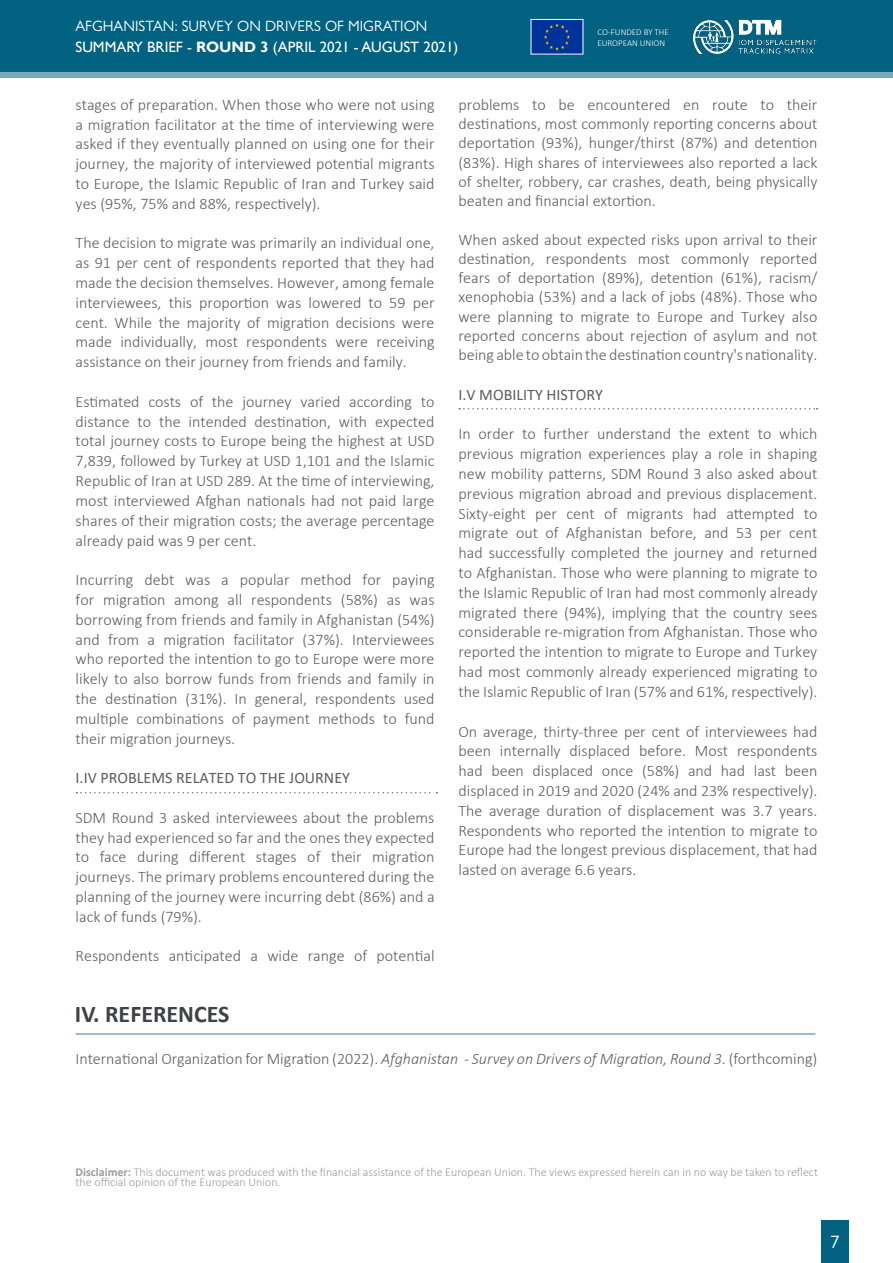
<style>
.page{position:relative;width:893px;height:1263px;background:#fff}
.page>*{position:absolute;margin:0;border:0;box-sizing:border-box;transform-origin:0 0}
.t1{font:700 24px "Calibri";color:#414243}
.t2{font:18px "Gill Sans Nova";color:#fff}
.intro{font:300 16.05px/19.8px "Calibri";color:#5d5d60;text-align:justify}
.intro-2{font:16.05px "Calibri";color:#5d5d60}
.t3{font:15px "Gill Sans";color:#fff}
.t4{font:15px "Gill Sans Nova";color:#fff}
.t5{font:300 12px/10.5px "Calibri";color:#999b9e}
.t6{font:300 9px/10.8px "Calibri";color:#fff}
.s1{font-weight:700}
.s2{font-style:italic}
</style>
<div class="page">
<div style="left:0;top:0;width:893px;height:72px;background:#006180"></div>
<div style="left:0;top:72px;width:893px;height:6px;background:#77a9be"></div>
<div style="left:821px;top:1220px;width:28px;height:43px;background:#006180"></div>
<img style="left:692px;top:20px;width:125px;height:34px">
<img style="left:533px;top:21px;width:48px;height:31px">
<div style="left:531px;top:19px;width:52px;height:35px;border:1px solid #fff"></div>
<svg style="left:76px;top:792px;width:361px;height:1px"></svg>
<svg style="left:459px;top:408px;width:359px;height:1px"></svg>
<hr style="left:76px;top:1033px;width:739px;height:2px;background:#77a9be">
<p class="t4" style="left:75px;top:16px;width:353px">AFGHANISTAN: SURVEY ON DRIVERS OF MIGRATION</p>
<p class="t3" style="left:75px;top:38px;width:384px">SUMMARY BRIEF - <span class="s1">ROUND 3</span> (APRIL 2021 - AUGUST 2021)</p>
<p class="t6" style="left:597px;top:26px;width:73px">CO-FUNDED BY THE<br>EUROPEAN UNION</p>
<p class="intro" style="left:76px;top:94px;width:360px">stages of preparation. When those who were not using a migration facilitator at the time of interviewing were asked if they eventually planned on using one for their journey, the majority of interviewed potential migrants to Europe, the Islamic Republic of Iran and Turkey said yes (95%, 75% and 88%, respectively).</p>
<p class="intro" style="left:76px;top:233px;width:360px">The decision to migrate was primarily an individual one, as 91 per cent of respondents reported that they had made the decision themselves. However, among female interviewees, this proportion was lowered to 59 per cent. While the majority of migration decisions were made individually, most respondents were receiving assistance on their journey from friends and family.</p>
<p class="intro" style="left:76px;top:391px;width:360px">Estimated costs of the journey varied according to distance to the intended destination, with expected total journey costs to Europe being the highest at USD 7,839, followed by Turkey at USD 1,101 and the Islamic Republic of Iran at USD 289. At the time of interviewing, most interviewed Afghan nationals had not paid large shares of their migration costs; the average percentage already paid was 9 per cent.</p>
<p class="intro" style="left:76px;top:570px;width:360px">Incurring debt was a popular method for paying for migration among all respondents (58%) as was borrowing from friends and family in Afghanistan (54%) and from a migration facilitator (37%). Interviewees who reported the intention to go to Europe were more likely to also borrow funds from friends and family in the destination (31%). In general, respondents used multiple combinations of payment methods to fund their migration journeys.</p>
<p class="intro-2" style="left:76px;top:767px;width:276px">I.IV PROBLEMS RELATED TO THE JOURNEY</p>
<p class="intro" style="left:76px;top:807px;width:360px">SDM Round 3 asked interviewees about the problems they had experienced so far and the ones they expected to face during different stages of their migration journeys. The primary problems encountered during the planning of the journey were incurring debt (86%) and a lack of funds (79%).</p>
<p class="intro" style="left:76px;top:945px;width:360px">Respondents anticipated a wide range of potential</p>
<p class="intro" style="left:458px;top:95px;width:360px;line-height:19.2px">problems to be encountered en route to their destinations, most commonly reporting concerns about deportation (93%), hunger/thirst (87%) and detention (83%). High shares of interviewees also reported a lack of shelter, robbery, car crashes, death, being physically beaten and financial extortion.</p>
<p class="intro" style="left:458px;top:230px;width:360px;line-height:19.2px">When asked about expected risks upon arrival to their destination, respondents most commonly reported fears of deportation (89%), detention (61%), racism/ xenophobia (53%) and a lack of jobs (48%). Those who were planning to migrate to Europe and Turkey also reported concerns about rejection of asylum and not being able to obtain the destination country's nationality.</p>
<p class="intro-2" style="left:458px;top:383px;width:146px">I.V MOBILITY HISTORY</p>
<p class="intro" style="left:458px;top:424px;width:360px">In order to further understand the extent to which previous migration experiences play a role in shaping new mobility patterns, SDM Round 3 also asked about previous migration abroad and previous displacement.<br>Sixty-eight per cent of migrants had attempted to migrate out of Afghanistan before, and 53 per cent had successfully completed the journey and returned to Afghanistan. Those who were planning to migrate to the Islamic Republic of Iran had most commonly already migrated there (94%), implying that the country sees considerable re-migration from Afghanistan. Those who reported the intention to migrate to Europe and Turkey had most commonly already experienced migrating to the Islamic Republic of Iran (57% and 61%, respectively).</p>
<p class="intro" style="left:458px;top:721px;width:360px">On average, thirty-three per cent of interviewees had been internally displaced before. Most respondents had been displaced once (58%) and had last been displaced in 2019 and 2020 (24% and 23% respectively).<br>The average duration of displacement was 3.7 years.<br>Respondents who reported the intention to migrate to Europe had the longest previous displacement, that had lasted on average 6.6 years.</p>
<p class="t1" style="left:75px;top:997px;width:156px">IV. REFERENCES</p>
<p class="intro" style="left:76px;top:1049px;width:743px">International Organization for Migration (2022). <span class="s2">Afghanistan - Survey on Drivers of Migration, Round 3</span>. (forthcoming)</p>
<p class="t5" style="left:76px;top:1166px;width:744px"><span class="s1">Disclaimer:</span> This document was produced with the financial assistance of the European Union. The views expressed herein can in no way be taken to reflect the official opinion of the European Union.</p>
<p class="t2" style="left:830px;top:1231px;width:10px">7</p>
</div>
